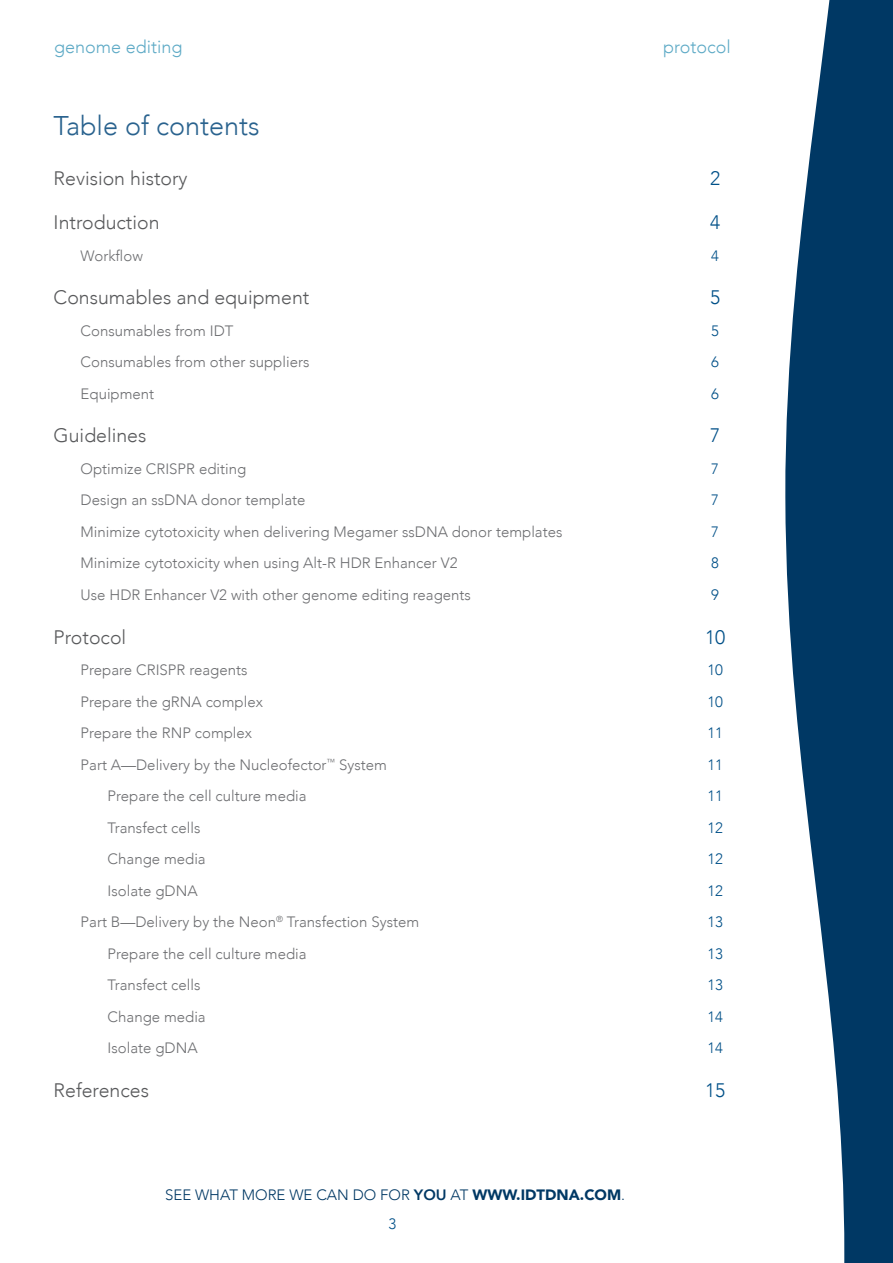
<style>
.page{position:relative;width:893px;height:1263px;background:#fff}
.page>*{position:absolute;margin:0;border:0;box-sizing:border-box;transform-origin:0 0}
.t1{font:300 27px "Avenir";color:#29628e}
.t2{font:300 19.5px "Avenir";color:#58595b}
.t3{font:300 19.5px "Avenir";color:#005088}
.t4{font:300 18px "Avenir";color:#5eaac6}
.t5{font:300 15px "Avenir";color:#6d6e71}
.t6{font:300 15px/28.5px "Avenir";color:#003864;text-align:center}
.t7{font:300 15px "Avenir";color:#005088}
.s1{font-weight:800}
.s2{font-weight:900}
.s3{color:#005088}
</style>
<div class="page">
<svg style="left:785px;top:0;width:108px;height:1263px;fill:#003864"></svg>
<p class="t4" style="left:54px;top:36px;width:130px">genome editing</p>
<p class="t4" style="left:663px;top:36px;width:69px">protocol</p>
<h1 class="t1" style="left:54px;top:110px;width:208px">Table of contents</h1>
<h2 class="t2" style="left:54px;top:167px;width:136px">Revision history</h2>
<h2 class="t3" style="left:710px;top:167px;width:12px">2</h2>
<h2 class="t2" style="left:54px;top:211px;width:107px">Introduction</h2>
<h2 class="t3" style="left:710px;top:211px;width:12px">4</h2>
<p class="t5" style="left:81px;top:247px;width:64px">Workflow</p>
<p class="t7" style="left:711px;top:247px;width:9px">4</p>
<h2 class="t2" style="left:54px;top:286px;width:257px">Consumables and equipment</h2>
<h2 class="t3" style="left:710px;top:286px;width:12px">5</h2>
<p class="t5" style="left:81px;top:322px;width:154px">Consumables from IDT</p>
<p class="t7" style="left:711px;top:322px;width:9px">5</p>
<p class="t5" style="left:81px;top:353px;width:230px">Consumables from other suppliers</p>
<p class="t7" style="left:711px;top:353px;width:9px">6</p>
<p class="t5" style="left:81px;top:385px;width:75px">Equipment</p>
<p class="t7" style="left:711px;top:385px;width:9px">6</p>
<h2 class="t2" style="left:54px;top:424px;width:94px">Guidelines</h2>
<h2 class="t3" style="left:710px;top:424px;width:12px">7</h2>
<p class="t5" style="left:81px;top:460px;width:167px">Optimize CRISPR editing</p>
<p class="t7" style="left:711px;top:460px;width:9px">7</p>
<p class="t5" style="left:81px;top:491px;width:226px">Design an ssDNA donor template</p>
<p class="t7" style="left:711px;top:491px;width:9px">7</p>
<p class="t5" style="left:81px;top:523px;width:483px">Minimize cytotoxicity when delivering Megamer ssDNA donor templates</p>
<p class="t7" style="left:711px;top:523px;width:9px">7</p>
<p class="t5" style="left:81px;top:554px;width:378px">Minimize cytotoxicity when using Alt-R HDR Enhancer V2</p>
<p class="t7" style="left:711px;top:554px;width:9px">8</p>
<p class="t5" style="left:81px;top:586px;width:392px">Use HDR Enhancer V2 with other genome editing reagents</p>
<p class="t7" style="left:711px;top:586px;width:9px">9</p>
<h2 class="t2" style="left:54px;top:625px;width:74px">Protocol</h2>
<h2 class="t3" style="left:705px;top:625px;width:22px">10</h2>
<p class="t5" style="left:81px;top:661px;width:168px">Prepare CRISPR reagents</p>
<p class="t7" style="left:707px;top:661px;width:17px">10</p>
<p class="t5" style="left:81px;top:692px;width:184px">Prepare the gRNA complex</p>
<p class="t7" style="left:707px;top:692px;width:17px">10</p>
<p class="t5" style="left:81px;top:724px;width:173px">Prepare the RNP complex</p>
<p class="t7" style="left:707px;top:724px;width:17px">11</p>
<p class="t5" style="left:81px;top:755px;width:308px">Part A—Delivery by the Nucleofector<sup>™</sup> System</p>
<p class="t7" style="left:707px;top:755px;width:17px">11</p>
<p class="t5" style="left:108px;top:787px;width:201px">Prepare the cell culture media</p>
<p class="t7" style="left:707px;top:787px;width:17px">11</p>
<p class="t5" style="left:108px;top:818px;width:94px">Transfect cells</p>
<p class="t7" style="left:707px;top:818px;width:17px">12</p>
<p class="t5" style="left:108px;top:850px;width:100px">Change media</p>
<p class="t7" style="left:707px;top:850px;width:17px">12</p>
<p class="t5" style="left:108px;top:881px;width:92px">Isolate gDNA</p>
<p class="t7" style="left:707px;top:881px;width:17px">12</p>
<p class="t5" style="left:81px;top:913px;width:340px">Part B—Delivery by the Neon<sup>®</sup> Transfection System</p>
<p class="t7" style="left:707px;top:913px;width:17px">13</p>
<p class="t5" style="left:108px;top:944px;width:201px">Prepare the cell culture media</p>
<p class="t7" style="left:707px;top:944px;width:17px">13</p>
<p class="t5" style="left:108px;top:976px;width:94px">Transfect cells</p>
<p class="t7" style="left:707px;top:976px;width:17px">13</p>
<p class="t5" style="left:108px;top:1007px;width:100px">Change media</p>
<p class="t7" style="left:707px;top:1007px;width:17px">14</p>
<p class="t5" style="left:108px;top:1039px;width:92px">Isolate gDNA</p>
<p class="t7" style="left:707px;top:1039px;width:17px">14</p>
<h2 class="t2" style="left:54px;top:1078px;width:97px">References</h2>
<h2 class="t3" style="left:705px;top:1078px;width:22px">15</h2>
<p class="t6" style="left:165px;top:1181px;width:462px">SEE WHAT MORE WE CAN DO FOR <span class="s1">YOU</span> AT <span class="s2">WWW.IDTDNA.COM</span>.<br><span class="s3">3</span></p>
</div>
